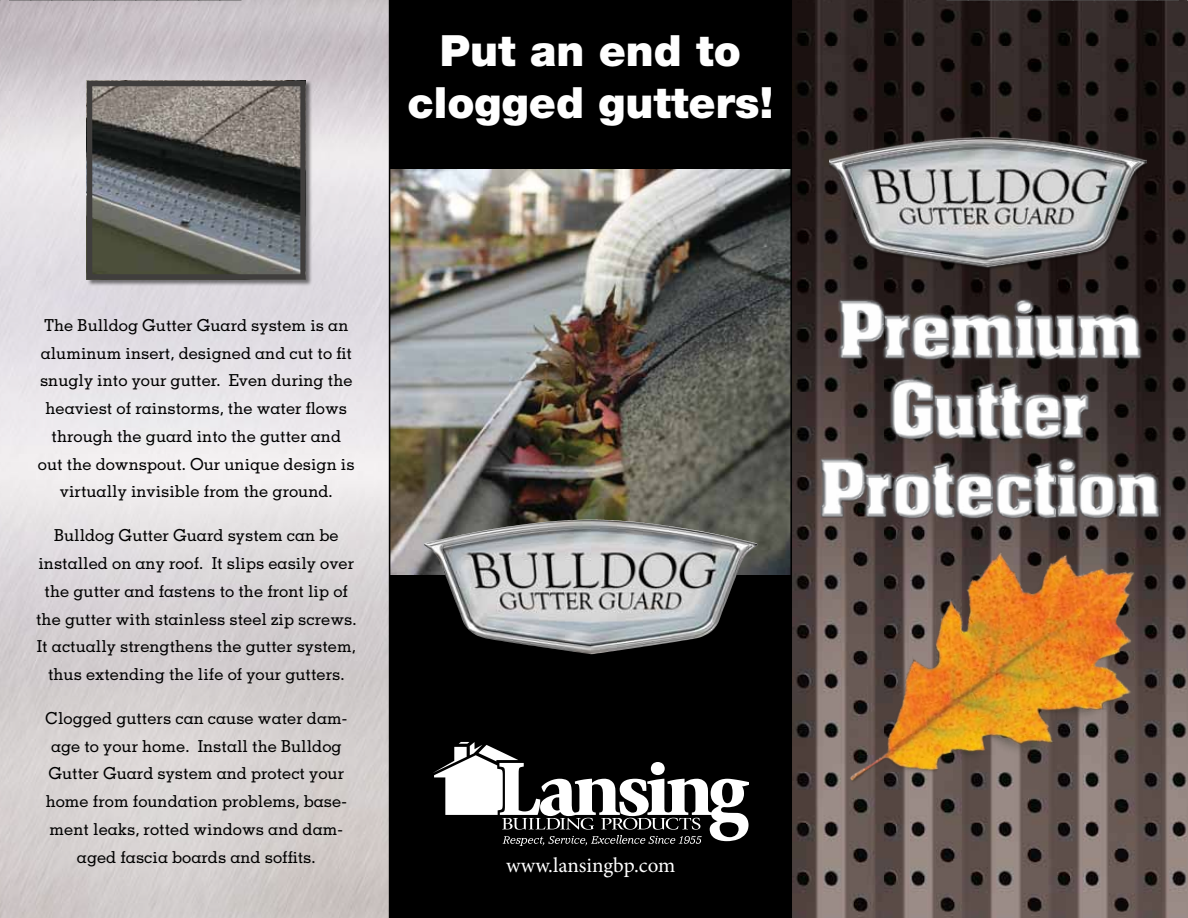
<style>
.page{position:relative;width:1188px;height:918px;background:#fff}
.page>*{position:absolute;margin:0;border:0;box-sizing:border-box;transform-origin:0 0}
.t1{font:900 43.05px/51.8px "Helvetica Neue";color:#fff;text-align:center}
.t2{font:21px "Minion Pro";color:#fff}
.t3{font:500 16.5px/27.8px "Memphis";color:#000;text-align:center}
</style>
<div class="page">
<img style="left:792px;top:0;width:396px;height:918px">
<img style="left:0;top:0;width:389px;height:918px">
<img style="left:830px;top:101px;width:317px;height:177px">
<img style="left:819px;top:298px;width:342px;height:204px">
<img style="left:792px;top:502px;width:396px;height:346px">
<div style="left:87px;top:81px;width:225px;height:205px;background:#000;opacity:.5"></div>
<img style="left:93px;top:87px;width:207px;height:187px">
<div style="left:87px;top:81px;width:219px;height:199px;border:5px solid #403e3d"></div>
<svg style="left:9px;top:0;width:233px;height:1px"></svg>
<svg style="left:946px;top:0;width:233px;height:1px"></svg>
<img style="left:389px;top:0;width:403px;height:918px">
<div style="left:409px;top:36px;width:366px;height:93px;background:#000"></div>
<img style="left:424px;top:520px;width:334px;height:134px">
<svg style="left:433px;top:742px;width:316px;height:104px"></svg>
<h1 class="t1" style="left:408px;top:25px;width:367px">Put an end to clogged gutters!</h1>
<p class="t3" style="left:38px;top:311px;width:318px">The Bulldog Gutter Guard system is an aluminum insert, designed and cut to fit snugly into your gutter. Even during the heaviest of rainstorms, the water flows through the guard into the gutter and out the downspout. Our unique design is virtually invisible from the ground.</p>
<p class="t3" style="left:36px;top:522px;width:322px">Bulldog Gutter Guard system can be installed on any roof. It slips easily over the gutter and fastens to the front lip of the gutter with stainless steel zip screws.<br>It actually strengthens the gutter system, thus extending the life of your gutters.</p>
<p class="t3" style="left:45px;top:704px;width:304px">Clogged gutters can cause water dam&shy;age to your home. Install the Bulldog Gutter Guard system and protect your home from foundation problems, base&shy;ment leaks, rotted windows and dam&shy;aged fascia boards and soffits.</p>
<p class="t2" style="left:506px;top:851px;width:171px">www.lansingbp.com</p>
</div>
